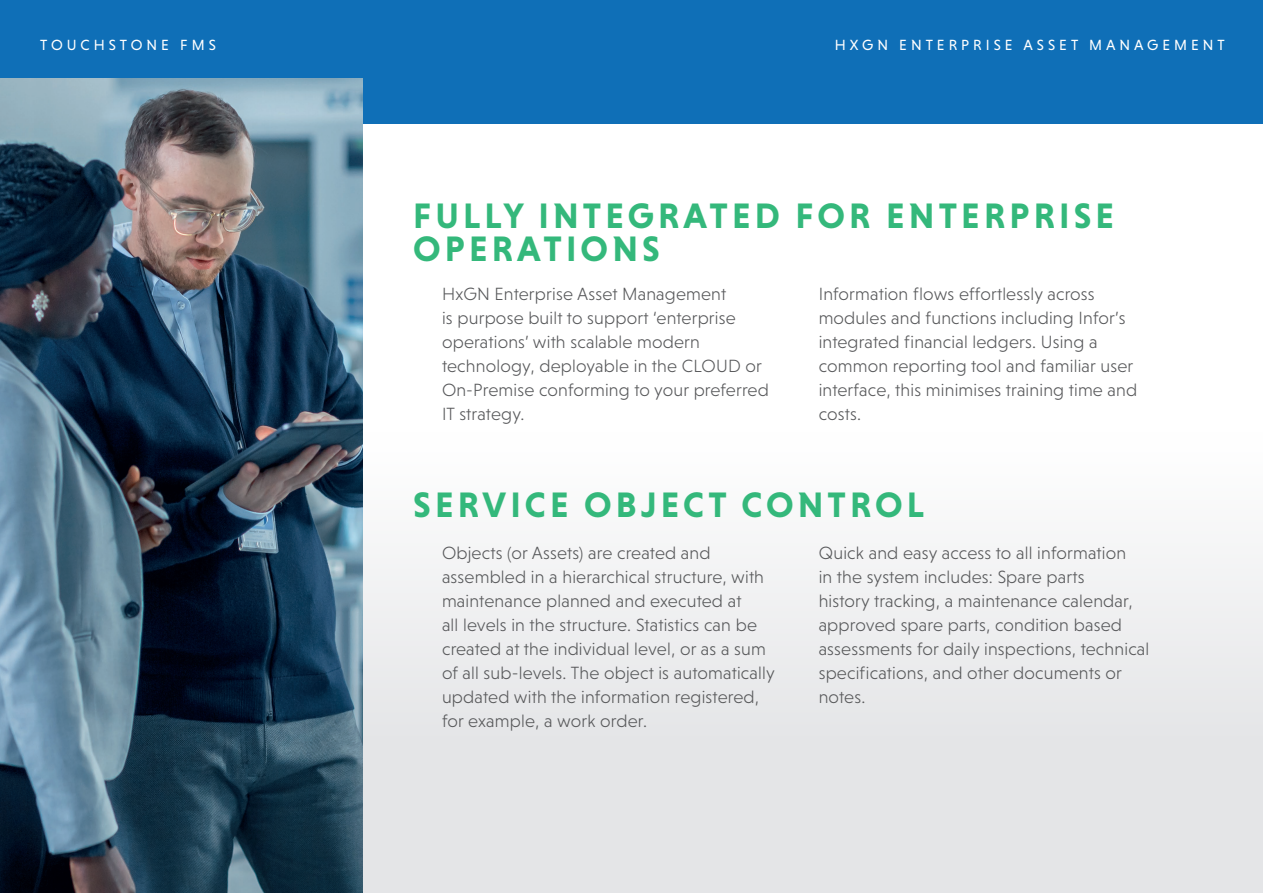
<style>
.page{position:relative;width:1263px;height:893px;background:#fff}
.page>*{position:absolute;margin:0;border:0;box-sizing:border-box;transform-origin:0 0}
.t1{font:700 36px/33px "Niveau Grotesk";letter-spacing:.115em;color:#34b87b}
.t2{font:300 18px/24px "Niveau Grotesk";letter-spacing:.01em;color:#57585a}
.t3{font:15px "Niveau Grotesk";letter-spacing:.265em;color:#fff}
</style>
<div class="page">
<div style="left:353px;top:432px;width:910px;height:461px;background:linear-gradient(to bottom,#fcfcfc,#dedfe2)"></div>
<div style="left:0;top:0;width:1263px;height:123px;background:#0f6fb7"></div>
<img style="left:0;top:79px;width:362px;height:814px">
<p class="t3" style="left:40px;top:36px;width:177px">TOUCHSTONE FMS</p>
<p class="t3" style="left:835px;top:36px;width:391px">HXGN ENTERPRISE ASSET MANAGEMENT</p>
<h1 class="t1" style="left:413px;top:199px;width:702px">FULLY INTEGRATED FOR ENTERPRISE<br>OPERATIONS</h1>
<p class="t2" style="left:442px;top:282px;width:328px">HxGN Enterprise Asset Management<br>is purpose built to support ‘enterprise operations’ with scalable modern technology, deployable in the CLOUD or On-Premise conforming to your preferred IT strategy.</p>
<p class="t2" style="left:819px;top:282px;width:320px">Information flows effortlessly across modules and functions including Infor’s integrated financial ledgers. Using a common reporting tool and familiar user interface, this minimises training time and costs.</p>
<h1 class="t1" style="left:413px;top:488px;width:512px">SERVICE OBJECT CONTROL</h1>
<p class="t2" style="left:442px;top:541px;width:334px">Objects (or Assets) are created and assembled in a hierarchical structure, with maintenance planned and executed at<br>all levels in the structure. Statistics can be created at the individual level, or as a sum of all sub-levels. The object is automatically updated with the information registered, for example, a work order.</p>
<p class="t2" style="left:819px;top:541px;width:332px">Quick and easy access to all information<br>in the system includes: Spare parts<br>history tracking, a maintenance calendar, approved spare parts, condition based assessments for daily inspections, technical specifications, and other documents or notes.</p>
</div>
